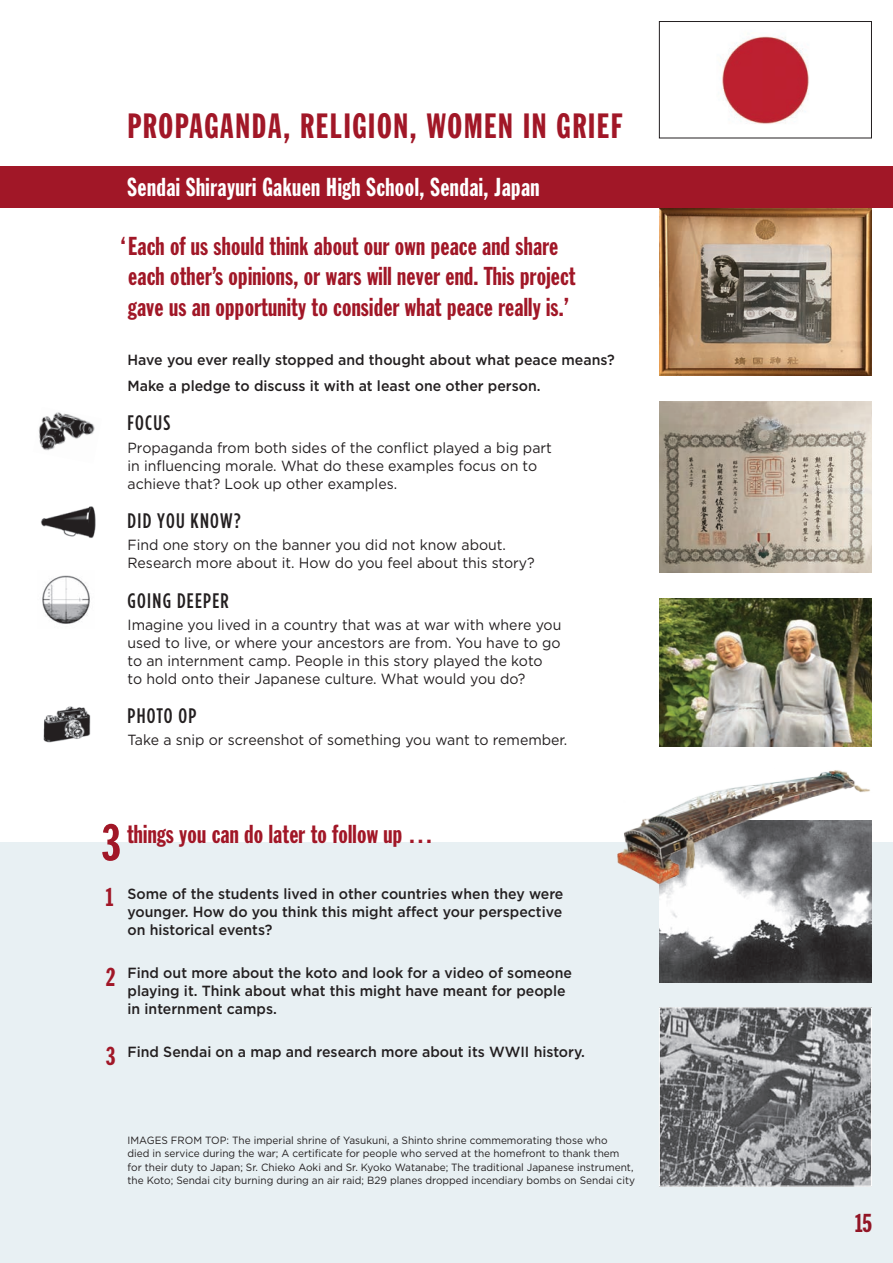
<style>
.page{position:relative;width:893px;height:1263px;background:#fff}
.page>*{position:absolute;margin:0;border:0;box-sizing:border-box;transform-origin:0 0}
.FRANK_GOTHIC_ECONDES{font:51px "Franklin Gothic Extra Cond";color:#a11727}
.FRANK_GOTHIC_ECONDES-2{font:34.5px "Franklin Gothic Extra Cond";letter-spacing:.05em;color:#a11727}
.FRANK_GOTHIC_ECONDES-3{font:25.5px/30.6px "Franklin Gothic Extra Cond";letter-spacing:.01em;color:#a11727}
.FRANK_GOTHIC_ECONDES-4{font:25.5px "Franklin Gothic Extra Cond";letter-spacing:.02em;color:#fff}
.MEDIUM_BODY_TEXT_9_8{font:500 21px "Gotham Condensed";letter-spacing:.06em;color:#231f20}
.BODY_TEXT_BOOK_9_8-1{font:14.7px/18px "Gotham";color:#231f20;scale:.96 1}
.BODY_TEXT_BOOK_9_8-1-2{font:500 14.7px/18px "Gotham";color:#231f20;text-align:justify;scale:.96 1}
.MEDIUM_BODY_TEXT_9_8-2{font:500 14.7px "Gotham";color:#231f20;scale:.96 1}
.MEDIUM_BODY_TEXT_9_8-3{font:10.5px/13.5px "Gotham";color:#231f20;scale:.96 1}
.s1{font-family:"Franklin Gothic Extra Cond";font-weight:400;font-size:25.5px;color:#a11727}
</style>
<div class="page">
<img style="left:659px;top:402px;width:213px;height:170px">
<div style="left:0;top:842px;width:893px;height:421px;background:#e8f0f3"></div>
<div style="left:0;top:167px;width:892px;height:41px;background:#a11727"></div>
<img style="left:43px;top:706px;width:48px;height:37px">
<img style="left:720px;top:36px;width:89px;height:88px">
<div style="left:659px;top:21px;width:213px;height:117px;border:1px solid #231f20"></div>
<img style="left:659px;top:889px;width:213px;height:93px">
<img style="left:661px;top:1009px;width:209px;height:175px">
<div style="left:659px;top:1007px;width:213px;height:179px;border:1px solid #fff"></div>
<img style="left:659px;top:208px;width:213px;height:168px">
<img style="left:659px;top:598px;width:213px;height:148px">
<img style="left:42px;top:575px;width:48px;height:49px">
<img style="left:617px;top:770px;width:255px;height:119px">
<img style="left:38px;top:412px;width:57px;height:39px">
<img style="left:41px;top:506px;width:55px;height:32px">
<p class="FRANK_GOTHIC_ECONDES-2" style="left:128px;top:107px;width:496px">PROPAGANDA, RELIGION, WOMEN IN GRIEF</p>
<p class="FRANK_GOTHIC_ECONDES-4" style="left:128px;top:174px;width:414px">Sendai Shirayuri Gakuen High School, Sendai, Japan</p>
<p class="FRANK_GOTHIC_ECONDES-3" style="left:121px;top:230px;width:456px">‘Each of us should think about our own peace and share each other’s opinions, or wars will never end. This project gave us an opportunity to consider what peace really is.’</p>
<p class="MEDIUM_BODY_TEXT_9_8-2" style="left:128px;top:350px;width:509px">Have you ever really stopped and thought about what peace means?</p>
<p class="MEDIUM_BODY_TEXT_9_8-2" style="left:128px;top:376px;width:432px">Make a pledge to discuss it with at least one other person.</p>
<p class="MEDIUM_BODY_TEXT_9_8" style="left:128px;top:411px;width:44px">FOCUS</p>
<p class="BODY_TEXT_BOOK_9_8-1" style="left:128px;top:438px;width:444px">Propaganda from both sides of the conflict played a big part in influencing morale. What do these examples focus on to achieve that? Look up other examples.</p>
<p class="MEDIUM_BODY_TEXT_9_8" style="left:128px;top:509px;width:115px">DID YOU KNOW?</p>
<p class="BODY_TEXT_BOOK_9_8-1" style="left:128px;top:536px;width:426px">Find one story on the banner you did not know about.<br>Research more about it. How do you feel about this story?</p>
<p class="MEDIUM_BODY_TEXT_9_8" style="left:128px;top:589px;width:103px">GOING DEEPER</p>
<p class="BODY_TEXT_BOOK_9_8-1" style="left:128px;top:615px;width:453px">Imagine you lived in a country that was at war with where you used to live, or where your ancestors are from. You have to go to an internment camp. People in this story played the koto<br>to hold onto their Japanese culture. What would you do?</p>
<p class="MEDIUM_BODY_TEXT_9_8" style="left:128px;top:704px;width:70px">PHOTO OP</p>
<p class="BODY_TEXT_BOOK_9_8-1" style="left:128px;top:731px;width:460px">Take a snip or screenshot of something you want to remember.</p>
<p class="FRANK_GOTHIC_ECONDES" style="left:102px;top:815px;width:19px">3</p>
<p class="FRANK_GOTHIC_ECONDES-3" style="left:127px;top:818px;width:308px">things you can do later to follow up …</p>
<p class="BODY_TEXT_BOOK_9_8-1-2" style="left:128px;top:884px;width:456px;text-indent:-21px"><span class="s1">1</span> Some of the students lived in other countries when they were younger. How do you think this might affect your perspective on historical events?</p>
<p class="BODY_TEXT_BOOK_9_8-1-2" style="left:128px;top:964px;width:465px;text-align:left;text-indent:-21px"><span class="s1">2</span> Find out more about the koto and look for a video of someone playing it. Think about what this might have meant for people in internment camps.</p>
<p class="BODY_TEXT_BOOK_9_8-1-2" style="left:106px;top:1043px;width:500px"><span class="s1">3</span> Find Sendai on a map and research more about its WWII history.</p>
<p class="MEDIUM_BODY_TEXT_9_8-3" style="left:128px;top:1133px;width:530px">IMAGES FROM TOP: The imperial shrine of Yasukuni, a Shinto shrine commemorating those who<br>died in service during the war; A certificate for people who served at the homefront to thank them for their duty to Japan; Sr. Chieko Aoki and Sr. Kyoko Watanabe; The traditional Japanese instrument, the Koto; Sendai city burning during an air raid; B29 planes dropped incendiary bombs on Sendai city</p>
<h3 class="FRANK_GOTHIC_ECONDES-3" style="left:855px;top:1207px;width:18px">15</h3>
</div>
